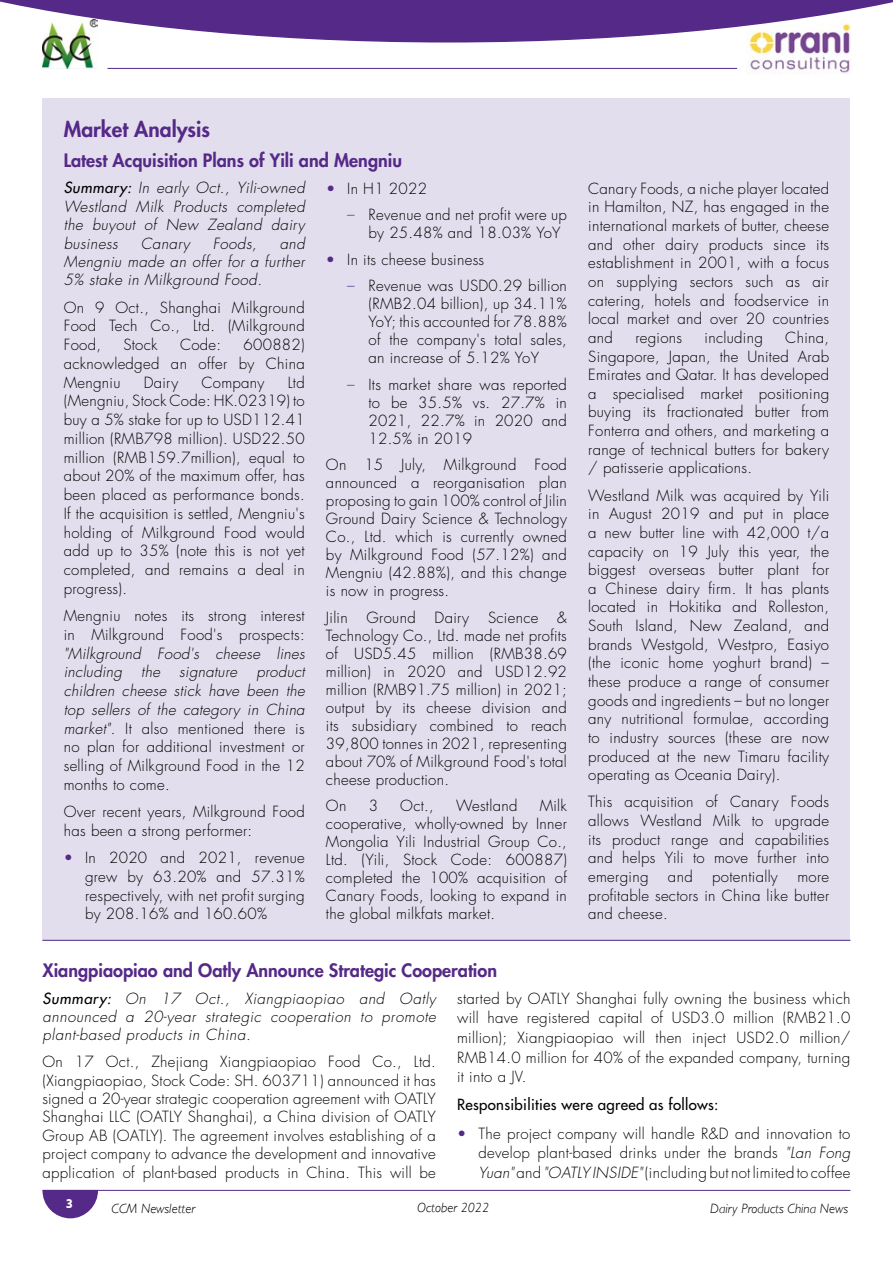
<style>
.page{position:relative;width:893px;height:1263px;background:#fff}
.page>*{position:absolute;margin:0;border:0;box-sizing:border-box;transform-origin:0 0}
.t1{font:800 21px "Futura Std";color:#552988}
.t2{font:800 18px "Futura Std";color:#552988}
.t3{font:300 15px/18.6px "Futura Std";letter-spacing:.02em;color:#000;text-align:justify}
.t4{font:italic 300 15px/18.3px "Futura Std";letter-spacing:.03em;color:#000;text-align:justify}
.t5{font:500 15px "Futura Std";letter-spacing:.02em;color:#000}
.t6{font:italic 300 13.5px "Gill Sans";color:#000}
.t7{font:700 13.5px "Hind";color:#fff}
.s1{font-weight:500}
.s2{color:#552988}
.s3{font-style:italic}
</style>
<div class="page">
<svg style="left:42px;top:1190px;width:56px;height:28px"></svg>
<hr style="left:43px;top:1190px;width:807px;height:1px;background:#552988">
<img style="left:749px;top:43px;width:101px;height:30px">
<svg style="left:0;top:0;width:893px;height:43px"></svg>
<hr style="left:107px;top:68px;width:630px;height:1px;background:#552988">
<img style="left:42px;top:19px;width:56px;height:50px">
<div style="left:43px;top:99px;width:807px;height:842px;background:#e3deed"></div>
<hr style="left:43px;top:940px;width:807px;height:1px;background:#552988">
<h1 class="t1" style="left:64px;top:116px;width:148px">Market Analysis</h1>
<p class="t2" style="left:64px;top:149px;width:340px">Latest Acquisition Plans of Yili and Mengniu</p>
<p class="t4" style="left:64px;top:179px;width:242px"><span class="s1">Summary:</span> In early Oct., Yili-owned Westland Milk Products completed the buyout of New Zealand dairy business</p>
<p class="t3" style="left:326px;top:179px;width:102px"><span class="s2">•</span> In H1 2022</p>
<p class="t3" style="left:368px;top:206px;width:200px;line-height:18px;text-indent:-21px"><span class="s2">–</span> Revenue and net profit were up by 25.48% and 18.03% YoY</p>
<p class="t3" style="left:326px;top:250px;width:160px"><span class="s2">•</span> In its cheese business</p>
<p class="t3" style="left:368px;top:277px;width:200px;line-height:18px;text-indent:-21px"><span class="s2">–</span> Revenue was USD0.29 billion (RMB2.04 billion), up 34.11% YoY; this accounted for 78.88% of the company's total sales, an increase of 5.12% YoY</p>
<p class="t3" style="left:368px;top:376px;width:200px;line-height:18px;text-indent:-21px"><span class="s2">–</span> Its market share was reported to be 35.5% vs. 27.7% in 2021, 22.7% in 2020 and 12.5% in 2019</p>
<p class="t3" style="left:326px;top:456px;width:242px;line-height:18px">On 15 July, Milkground Food announced a reorganisation plan proposing to gain 100% control of Jilin Ground Dairy Science &amp; Technology Co., Ltd. which is currently owned by Milkground Food (57.12%) and Mengniu (42.88%), and this change is now in progress.</p>
<p class="t3" style="left:326px;top:608px;width:23px">Jilin</p>
<p class="t3" style="left:367px;top:608px;width:51px">Ground</p>
<p class="t3" style="left:435px;top:608px;width:36px">Dairy</p>
<p class="t3" style="left:488px;top:608px;width:52px">Science</p>
<p class="t4" style="left:64px;top:234px;width:242px;text-indent:216px">and Mengniu made an offer for a further 5% stake in Milkground Food.</p>
<p class="t3" style="left:64px;top:298px;width:242px">On 9 Oct., Shanghai Milkground Food Tech Co., Ltd. (Milkground Food,</p>
<p class="t4" style="left:141px;top:234px;width:51px">Canary</p>
<p class="t4" style="left:213px;top:234px;width:45px">Foods,</p>
<p class="t3" style="left:123px;top:336px;width:36px">Stock</p>
<p class="t3" style="left:180px;top:336px;width:43px">Code:</p>
<p class="t3" style="left:64px;top:336px;width:242px;text-indent:180px">600882) acknowledged an offer by China Mengniu</p>
<p class="t3" style="left:64px;top:373px;width:242px;text-indent:224px">Ltd (Mengniu, Stock Code: HK.02319) to buy a 5% stake for up to USD112.41 million (RMB798 million). USD22.50 million (RMB159.7million), equal to about 20% of the maximum offer, has been placed as performance bonds.<br>If the acquisition is settled, Mengniu's holding of Milkground Food would add up to 35% (note this is not yet completed, and remains a deal in progress).</p>
<p class="t3" style="left:64px;top:607px;width:242px">Mengniu notes its strong interest in Milkground Food's prospects:</p>
<p class="t4" style="left:64px;top:644px;width:242px;line-height:18.8px">"Milkground Food's cheese lines including</p>
<p class="t3" style="left:144px;top:373px;width:36px">Dairy</p>
<p class="t3" style="left:201px;top:373px;width:65px">Company</p>
<p class="t3" style="left:326px;top:609px;width:242px;line-height:18px;text-indent:231px">&amp; Technology Co., Ltd. made net profits of USD5.45 million (RMB38.69 million) in 2020 and USD12.92 million (RMB91.75 million) in 2021; output by its cheese division and its subsidiary combined to reach 39,800 tonnes in 2021, representing about 70% of Milkground Food's total cheese production.</p>
<p class="t3" style="left:326px;top:797px;width:22px">On</p>
<p class="t3" style="left:369px;top:797px;width:11px">3</p>
<p class="t3" style="left:400px;top:797px;width:35px">Oct.,</p>
<p class="t3" style="left:456px;top:797px;width:63px">Westland</p>
<p class="t3" style="left:64px;top:663px;width:242px;text-indent:193px"><span class="s3">product children cheese stick have been the top sellers of the category in China market"</span>. It also mentioned there is no plan for additional investment or selling of Milkground Food in the 12 months to come.</p>
<p class="t3" style="left:64px;top:803px;width:242px">Over recent years, Milkground Food has been a strong performer:</p>
<p class="t3" style="left:85px;top:849px;width:221px;text-indent:-21px"><span class="s2">•</span> In 2020 and 2021, revenue grew by 63.20% and 57.31% respectively, with net profit surging by 208.16% and 160.60%</p>
<p class="t4" style="left:141px;top:663px;width:20px">the</p>
<p class="t4" style="left:179px;top:663px;width:59px">signature</p>
<p class="t3" style="left:326px;top:797px;width:242px;line-height:18px;text-indent:214px">Milk cooperative, wholly-owned by Inner Mongolia Yili Industrial Group Co., Ltd. (Yili, Stock Code: 600887) completed the 100% acquisition of Canary Foods, looking to expand in the global milkfats market.</p>
<p class="t3" style="left:588px;top:179px;width:242px">Canary Foods, a niche player located in Hamilton, NZ, has engaged in the international markets of butter, cheese and other dairy products since its establishment in 2001, with a focus on supplying sectors such as air catering, hotels and foodservice in local market and over 20 countries and</p>
<p class="t3" style="left:588px;top:329px;width:242px;text-indent:197px">China, Singapore, Japan, the United Arab Emirates and Qatar. It has developed a specialised market positioning buying its fractionated butter from Fonterra and others, and marketing a range of technical butters for bakery / patisserie applications.</p>
<p class="t3" style="left:588px;top:486px;width:242px">Westland Milk was acquired by Yili in August 2019 and put in place a new butter line with 42,000 t/a capacity on 19 July this year, the biggest overseas butter plant for a Chinese dairy firm. It has plants located in Hokitika and Rolleston, South Island, New Zealand, and brands Westgold, Westpro, Easiyo (the iconic home yoghurt brand) – these produce a range of consumer goods and ingredients – but no longer any nutritional formulae, according to industry sources (these are now produced at the new Timaru facility operating as Oceania Dairy).</p>
<p class="t3" style="left:588px;top:793px;width:242px">This acquisition of Canary Foods allows Westland Milk to upgrade its product range and capabilities and helps Yili to move further into emerging</p>
<p class="t3" style="left:635px;top:329px;width:48px">regions</p>
<p class="t3" style="left:705px;top:329px;width:60px">including</p>
<p class="t3" style="left:668px;top:868px;width:26px">and</p>
<p class="t3" style="left:712px;top:868px;width:67px">potentially</p>
<p class="t3" style="left:588px;top:868px;width:242px;text-indent:209px">more profitable sectors in China like butter and cheese.</p>
<p class="t2" style="left:43px;top:959px;width:456px">Xiangpiaopiao and Oatly Announce Strategic Cooperation</p>
<p class="t4" style="left:43px;top:989px;width:395px"><span class="s1">Summary:</span> On 17 Oct., Xiangpiaopiao and Oatly announced a 20-year strategic cooperation to promote plant-based products in China.</p>
<p class="t3" style="left:43px;top:1053px;width:395px">On 17 Oct., Zhejiang Xiangpiaopiao Food Co., Ltd. (Xiangpiaopiao, Stock Code: SH. 603711) announced it has signed a 20-year strategic cooperation agreement with OATLY Shanghai LLC (OATLY Shanghai), a China division of OATLY Group AB (OATLY). The agreement involves establishing of a project company to advance the development and innovative application of plant-based products in China. This will be</p>
<p class="t3" style="left:457px;top:989px;width:395px;line-height:19.6px">started by OATLY Shanghai fully owning the business which will have registered capital of USD3.0 million (RMB21.0 million); Xiangpiaopiao will then inject USD2.0 million/ RMB14.0 million for 40% of the expanded company, turning it into a JV.</p>
<p class="t5" style="left:457px;top:1095px;width:263px">Responsibilities were agreed as follows:</p>
<p class="t3" style="left:478px;top:1124px;width:374px;line-height:19.6px;text-indent:-21px"><span class="s2">•</span> The project company will handle R&amp;D and innovation to develop plant-based drinks under the brands <span class="s3">"Lan Fong Yuan"</span> and <span class="s3">"OATLY INSIDE"</span> (including but not limited to coffee</p>
<p class="t7" style="left:66px;top:1195px;width:8px">3</p>
<p class="t6" style="left:112px;top:1201px;width:85px">CCM Newsletter</p>
<p class="t6" style="left:417px;top:1200px;width:73px">October 2022</p>
<p class="t6" style="left:710px;top:1201px;width:139px">Dairy Products China News</p>
</div>
